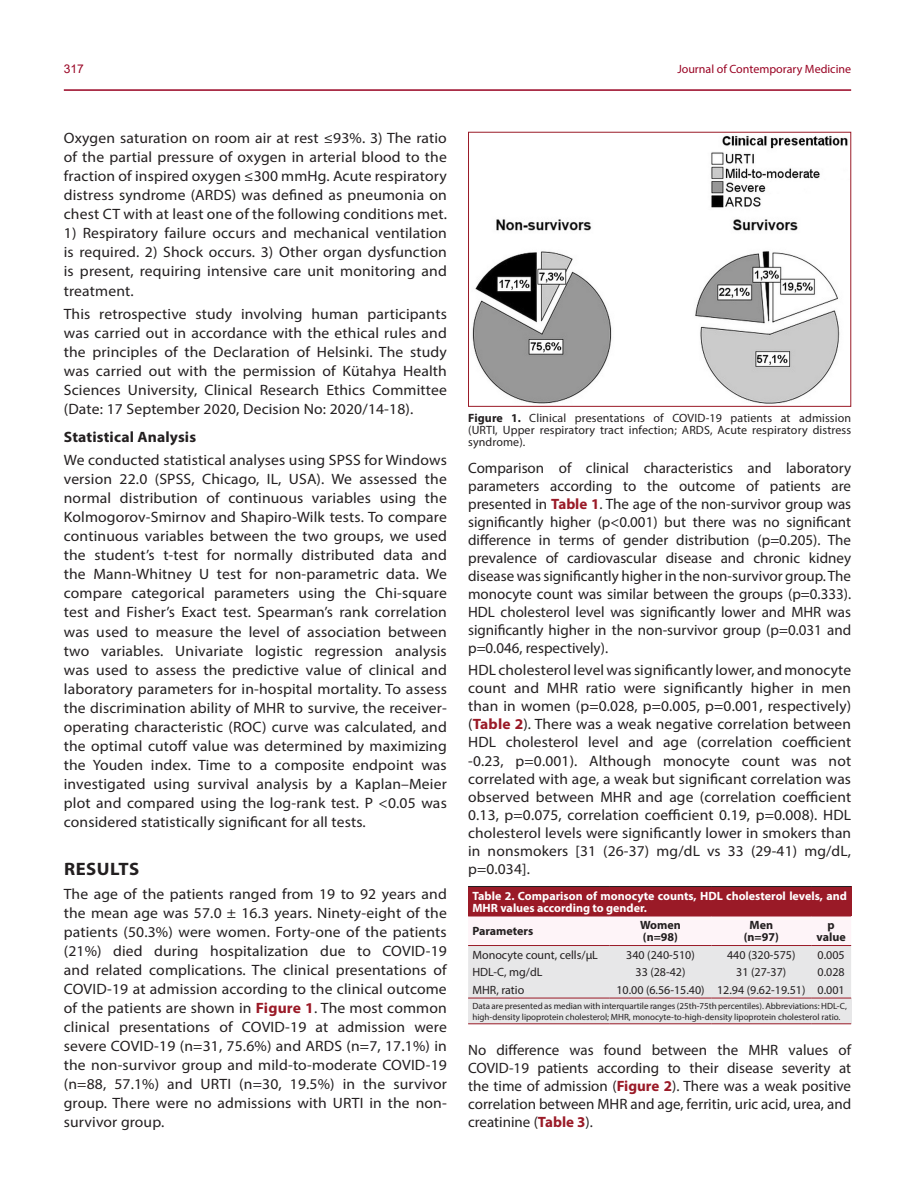
<style>
.page{position:relative;width:915px;height:1191px;background:#fff}
.page>*{position:absolute;margin:0;border:0;box-sizing:border-box;transform-origin:0 0}
.Metin_Başlıkları{font:700 18px "Myriad Pro";letter-spacing:.03em;color:#231f20;scale:1.04 1}
.Ana_Metin{font:15px/19px "Myriad Pro";letter-spacing:.01em;color:#231f20;text-align:justify;scale:1.04 1}
.Ana_Metin-2{font:15px/18px "Myriad Pro";letter-spacing:.01em;color:#231f20;text-align:justify}
.Ara_başlıklar{font:700 15px "Myriad Pro";letter-spacing:.01em;color:#231f20;scale:1.04 1}
.TABLO{font:12px/12px "Myriad Pro";color:#231f20;text-align:justify}
.Tablo_B{font:700 12px/12px "Myriad Pro";color:#fff}
.TABLO-2{font:700 12px/12px "Myriad Pro";color:#231f20;text-align:center}
.t1{font:12px "Myriad Pro";color:#990323}
.t2{font:12px "Arial";color:#990323}
.Tablo_alt{font:9px/10.5px "Myriad Pro";color:#231f20}
.s1{font-weight:700;color:#9a1a27}
.s2{font-weight:700}
</style>
<div class="page">
<hr style="left:64px;top:89px;width:786px;height:2px;background:#990323">
<img style="left:472px;top:135px;width:376px;height:269px">
<div style="left:468px;top:132px;width:382px;height:275px;border:1px solid #9a1a27"></div>
<div style="left:468px;top:886px;width:382px;height:30px;background:#9a1a27"></div>
<svg style="left:468px;top:916px;width:382px;height:81px"></svg>
<div style="left:468px;top:998px;width:382px;height:25px;background:#e7e7e8"></div>
<hr style="left:468px;top:886px;width:141px;height:1px;background:#231f20">
<hr style="left:609px;top:886px;width:102px;height:1px;background:#231f20">
<hr style="left:711px;top:886px;width:99px;height:1px;background:#231f20">
<hr style="left:810px;top:886px;width:40px;height:1px;background:#231f20">
<hr style="left:468px;top:945px;width:141px;height:1px;background:#9a1a27">
<hr style="left:609px;top:945px;width:102px;height:1px;background:#9a1a27">
<hr style="left:711px;top:945px;width:99px;height:1px;background:#9a1a27">
<hr style="left:810px;top:945px;width:40px;height:1px;background:#9a1a27">
<hr style="left:468px;top:997px;width:141px;height:1px;background:#9a1a27">
<hr style="left:609px;top:997px;width:102px;height:1px;background:#9a1a27">
<hr style="left:711px;top:997px;width:99px;height:1px;background:#9a1a27">
<hr style="left:810px;top:997px;width:40px;height:1px;background:#9a1a27">
<hr style="left:468px;top:1023px;width:141px;height:1px;background:#9a1a27">
<hr style="left:609px;top:1023px;width:102px;height:1px;background:#9a1a27">
<hr style="left:711px;top:1023px;width:99px;height:1px;background:#9a1a27">
<hr style="left:810px;top:1023px;width:40px;height:1px;background:#9a1a27">
<p class="t2" style="left:64px;top:60px;width:22px">317</p>
<p class="t1" style="left:677px;top:61px;width:175px">Journal of Contemporary Medicine</p>
<p class="Ana_Metin" style="left:64px;top:128px;width:370px">Oxygen saturation on room air at rest ≤93%. 3) The ratio of the partial pressure of oxygen in arterial blood to the fraction of inspired oxygen ≤300 mmHg. Acute respiratory distress syndrome (ARDS) was defined as pneumonia on chest CT with at least one of the following conditions met.</p>
<p class="Ana_Metin" style="left:64px;top:224px;width:369px">1) Respiratory failure occurs and mechanical ventilation is required. 2) Shock occurs. 3) Other organ dysfunction is present, requiring intensive care unit monitoring and treatment.</p>
<p class="Ana_Metin" style="left:64px;top:304px;width:369px">This retrospective study involving human participants was carried out in accordance with the ethical rules and the principles of the Declaration of Helsinki. The study was carried out with the permission of Kütahya Health Sciences University, Clinical Research Ethics Committee (Date: 17 September 2020, Decision No: 2020/14-18).</p>
<p class="Ara_başlıklar" style="left:64px;top:427px;width:129px">Statistical Analysis</p>
<p class="Ana_Metin" style="left:64px;top:450px;width:369px">We conducted statistical analyses using SPSS for Windows version 22.0 (SPSS, Chicago, IL, USA). We assessed the normal distribution of continuous variables using the Kolmogorov-Smirnov and Shapiro-Wilk tests. To compare continuous variables between the two groups, we used the student’s t-test for normally distributed data and the Mann-Whitney U test for non-parametric data. We compare categorical parameters using the Chi-square test and Fisher’s Exact test. Spearman’s rank correlation was used to measure the level of association between two variables. Univariate logistic regression analysis was used to assess the predictive value of clinical and laboratory parameters for in-hospital mortality. To assess the discrimination ability of MHR to survive, the receiver&shy;operating characteristic (ROC) curve was calculated, and the optimal cutoff value was determined by maximizing the Youden index. Time to a composite endpoint was investigated using survival analysis by a Kaplan–Meier plot and compared using the log-rank test. P &lt;0.05 was considered statistically significant for all tests.</p>
<p class="Metin_Başlıkları" style="left:64px;top:857px;width:74px">RESULTS</p>
<p class="Ana_Metin" style="left:64px;top:883px;width:370px">The age of the patients ranged from 19 to 92 years and the mean age was 57.0 ± 16.3 years. Ninety-eight of the patients (50.3%) were women. Forty-one of the patients (21%) died during hospitalization due to COVID-19 and related complications. The clinical presentations of COVID-19 at admission according to the clinical outcome of the patients are shown in <span class="s1">Figure 1</span>. The most common clinical presentations of COVID-19 at admission were severe COVID-19 (n=31, 75.6%) and ARDS (n=7, 17.1%) in the non-survivor group and mild-to-moderate COVID-19 (n=88, 57.1%) and URTI (n=30, 19.5%) in the survivor group. There were no admissions with URTI in the non&shy;survivor group.</p>
<p class="TABLO" style="left:468px;top:411px;width:384px"><span class="s2">Figure 1.</span> Clinical presentations of COVID-19 patients at admission (URTI, Upper respiratory tract infection; ARDS, Acute respiratory distress syndrome).</p>
<p class="Ana_Metin-2" style="left:468px;top:459px;width:384px">Comparison of clinical characteristics and laboratory parameters according to the outcome of patients are presented in <span class="s1">Table 1</span>. The age of the non-survivor group was significantly higher (p&lt;0.001) but there was no significant difference in terms of gender distribution (p=0.205). The prevalence of cardiovascular disease and chronic kidney disease was significantly higher in the non-survivor group. The monocyte count was similar between the groups (p=0.333).<br>HDL cholesterol level was significantly lower and MHR was significantly higher in the non-survivor group (p=0.031 and p=0.046, respectively).</p>
<p class="Ana_Metin-2" style="left:468px;top:661px;width:384px">HDL cholesterol level was significantly lower, and monocyte count and MHR ratio were significantly higher in men than in women (p=0.028, p=0.005, p=0.001, respectively) (<span class="s1">Table 2</span>). There was a weak negative correlation between HDL cholesterol level and age (correlation coefficient -0.23, p=0.001). Although monocyte count was not correlated with age, a weak but significant correlation was observed between MHR and age (correlation coefficient 0.13, p=0.075, correlation coefficient 0.19, p=0.008). HDL cholesterol levels were significantly lower in smokers than in nonsmokers [31 (26-37) mg/dL vs 33 (29-41) mg/dL, p=0.034].</p>
<p class="Tablo_B" style="left:472px;top:889px;width:376px">Table 2. Comparison of monocyte counts, HDL cholesterol levels, and<br>MHR values according to gender.</p>
<p class="TABLO-2" style="left:472px;top:924px;width:62px">Parameters</p>
<p class="TABLO-2" style="left:640px;top:918px;width:42px">Women</p>
<p class="TABLO-2" style="left:642px;top:930px;width:37px">(n=98)</p>
<p class="TABLO-2" style="left:749px;top:918px;width:25px">Men</p>
<p class="TABLO-2" style="left:743px;top:930px;width:37px">(n=97)</p>
<p class="TABLO-2" style="left:816px;top:918px;width:31px">p value</p>
<p class="TABLO" style="left:472px;top:948px;width:127px">Monocyte count, cells/µL</p>
<p class="TABLO" style="left:626px;top:948px;width:70px">340 (240-510)</p>
<p class="TABLO" style="left:726px;top:948px;width:70px">440 (320-575)</p>
<p class="TABLO" style="left:817px;top:948px;width:29px">0.005</p>
<p class="TABLO" style="left:472px;top:966px;width:72px">HDL-C, mg/dL</p>
<p class="TABLO" style="left:635px;top:966px;width:51px">33 (28-42)</p>
<p class="TABLO" style="left:736px;top:966px;width:51px">31 (27-37)</p>
<p class="TABLO" style="left:817px;top:966px;width:29px">0.028</p>
<p class="TABLO" style="left:472px;top:983px;width:53px">MHR, ratio</p>
<p class="TABLO" style="left:616px;top:983px;width:90px">10.00 (6.56-15.40)</p>
<p class="TABLO" style="left:716px;top:983px;width:90px">12.94 (9.62-19.51)</p>
<p class="TABLO" style="left:817px;top:983px;width:29px">0.001</p>
<p class="Tablo_alt" style="left:472px;top:1000px;width:376px">Data are presented as median with interquartile ranges (25th-75th percentiles). Abbreviations: HDL-C, high-density lipoprotein cholesterol; MHR, monocyte-to-high-density lipoprotein cholesterol ratio.</p>
<p class="Ana_Metin-2" style="left:468px;top:1040px;width:384px">No difference was found between the MHR values of COVID-19 patients according to their disease severity at the time of admission (<span class="s1">Figure 2</span>). There was a weak positive correlation between MHR and age, ferritin, uric acid, urea, and creatinine (<span class="s1">Table 3</span>).</p>
</div>
